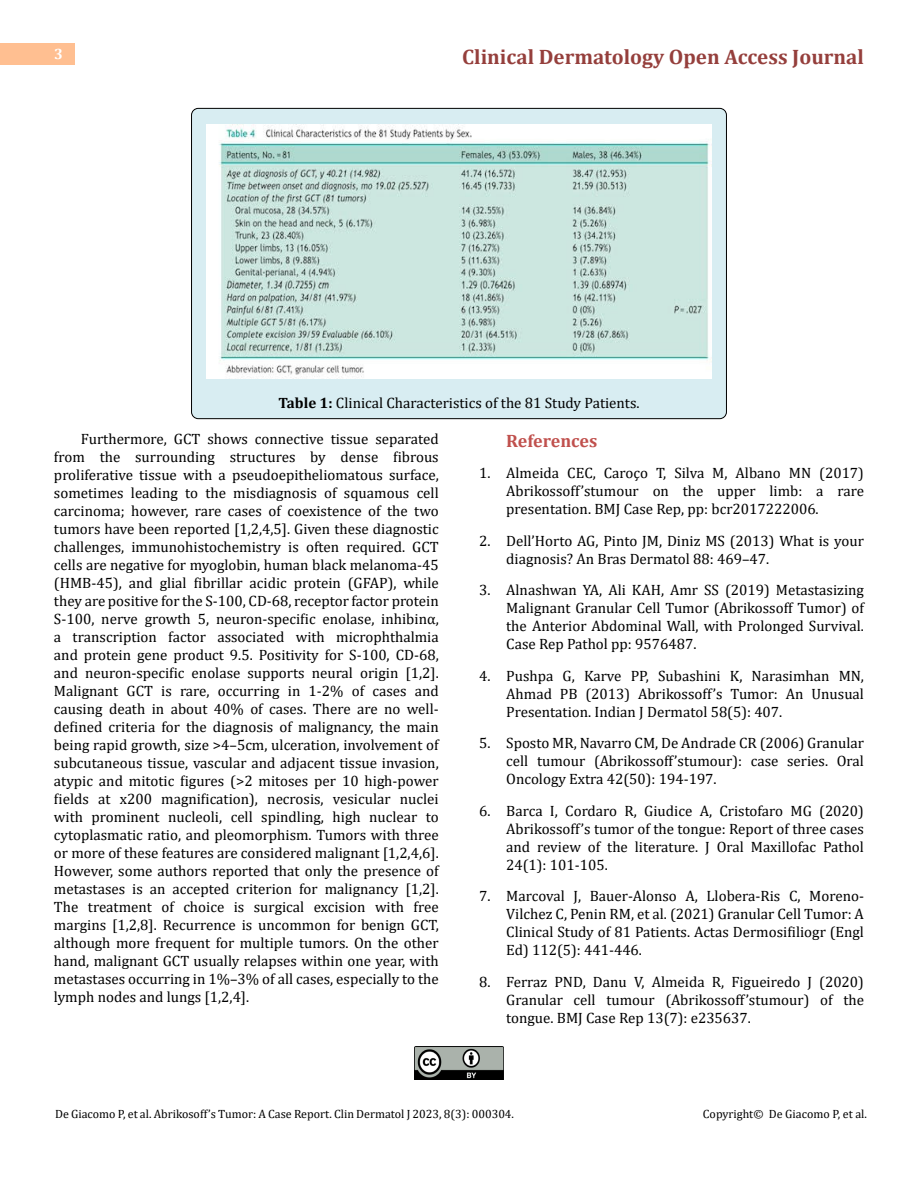
<style>
.page{position:relative;width:918px;height:1188px;background:#fff}
.page>*{position:absolute;margin:0;border:0;box-sizing:border-box;transform-origin:0 0}
.t1{font:700 21px "Cambria";color:#953f3c}
.t2{font:700 18px "Cambria";color:#c0504d}
.t3{font:15px/18px "Cambria";color:#000;text-align:justify}
.t4{font:700 15px "Cambria";color:#fff}
.t5{font:12px "Cambria";color:#000}
.s1{font-weight:700}
</style>
<div class="page">
<div style="left:0;top:43px;width:75px;height:21px;background:#ffbf91"></div>
<div style="left:192px;top:108px;width:534px;height:311px;background:#d8edf2;border-radius:7px"></div>
<img style="left:207px;top:124px;width:504px;height:254px">
<img style="left:415px;top:1047px;width:88px;height:33px">
<p class="t4" style="left:54px;top:44px;width:10px">3</p>
<h1 class="t1" style="left:462px;top:42px;width:403px">Clinical Dermatology Open Access Journal</h1>
<p class="t3" style="left:278px;top:393px;width:363px"><span class="s1">Table 1:</span> Clinical Characteristics of the 81 Study Patients.</p>
<p class="t3" style="left:54px;top:429px;width:386px;text-indent:27px">Furthermore, GCT shows connective tissue separated from the surrounding structures by dense fibrous proliferative tissue with a pseudoepitheliomatous surface, sometimes leading to the misdiagnosis of squamous cell carcinoma; however, rare cases of coexistence of the two tumors have been reported [1,2,4,5]. Given these diagnostic challenges, immunohistochemistry is often required. GCT cells are negative for myoglobin, human black melanoma-45 (HMB-45), and glial fibrillar acidic protein (GFAP), while they are positive for the S-100, CD-68, receptor factor protein S-100, nerve growth 5, neuron-specific enolase, inhibinα, a transcription factor associated with microphthalmia and protein gene product 9.5. Positivity for S-100, CD-68, and neuron-specific enolase supports neural origin [1,2].<br>Malignant GCT is rare, occurring in 1-2% of cases and causing death in about 40% of cases. There are no well&shy;defined criteria for the diagnosis of malignancy, the main being rapid growth, size &gt;4–5cm, ulceration, involvement of subcutaneous tissue, vascular and adjacent tissue invasion, atypic and mitotic figures (&gt;2 mitoses per 10 high-power fields at x200 magnification), necrosis, vesicular nuclei with prominent nucleoli, cell spindling, high nuclear to cytoplasmatic ratio, and pleomorphism. Tumors with three or more of these features are considered malignant [1,2,4,6].<br>However, some authors reported that only the presence of metastases is an accepted criterion for malignancy [1,2].<br>The treatment of choice is surgical excision with free margins [1,2,8]. Recurrence is uncommon for benign GCT, although more frequent for multiple tumors. On the other hand, malignant GCT usually relapses within one year, with metastases occurring in 1%–3% of all cases, especially to the lymph nodes and lungs [1,2,4].</p>
<p class="t2" style="left:506px;top:428px;width:93px">References</p>
<p class="t3" style="left:506px;top:464px;width:359px;text-indent:-27px">1. Almeida CEC, Caroço T, Silva M, Albano MN (2017)<br>Abrikossoff’stumour on the upper limb: a rare presentation. BMJ Case Rep, pp: bcr2017222006.</p>
<p class="t3" style="left:506px;top:531px;width:359px;text-indent:-27px">2. Dell’Horto AG, Pinto JM, Diniz MS (2013) What is your diagnosis? An Bras Dermatol 88: 469–47.</p>
<p class="t3" style="left:506px;top:581px;width:359px;text-indent:-27px">3. Alnashwan YA, Ali KAH, Amr SS (2019) Metastasizing Malignant Granular Cell Tumor (Abrikossoff Tumor) of the Anterior Abdominal Wall, with Prolonged Survival.<br>Case Rep Pathol pp: 9576487.</p>
<p class="t3" style="left:506px;top:666px;width:359px;text-indent:-27px">4. Pushpa G, Karve PP, Subashini K, Narasimhan MN, Ahmad PB (2013) Abrikossoff’s Tumor: An Unusual Presentation. Indian J Dermatol 58(5): 407.</p>
<p class="t3" style="left:506px;top:734px;width:359px;text-indent:-27px">5. Sposto MR, Navarro CM, De Andrade CR (2006) Granular cell tumour (Abrikossoff’stumour): case series. Oral Oncology Extra 42(50): 194-197.</p>
<p class="t3" style="left:506px;top:801px;width:359px;text-indent:-27px">6. Barca I, Cordaro R, Giudice A, Cristofaro MG (2020)<br>Abrikossoff’s tumor of the tongue: Report of three cases and review of the literature. J Oral Maxillofac Pathol 24(1): 101-105.</p>
<p class="t3" style="left:506px;top:887px;width:359px;text-indent:-27px">7. Marcoval J, Bauer-Alonso A, Llobera-Ris C, Moreno-Vilchez C, Penin RM, et al. (2021) Granular Cell Tumor: A Clinical Study of 81 Patients. Actas Dermosifiliogr (Engl Ed) 112(5): 441-446.</p>
<p class="t3" style="left:506px;top:972px;width:359px;text-indent:-27px">8. Ferraz PND, Danu V, Almeida R, Figueiredo J (2020)<br>Granular cell tumour (Abrikossoff’stumour) of the tongue. BMJ Case Rep 13(7): e235637.</p>
<p class="t5" style="left:55px;top:1106px;width:461px">De Giacomo P, et al. Abrikosoff’s Tumor: A Case Report. Clin Dermatol J 2023, 8(3): 000304.</p>
<p class="t5" style="left:703px;top:1106px;width:166px">Copyright© De Giacomo P, et al.</p>
</div>
